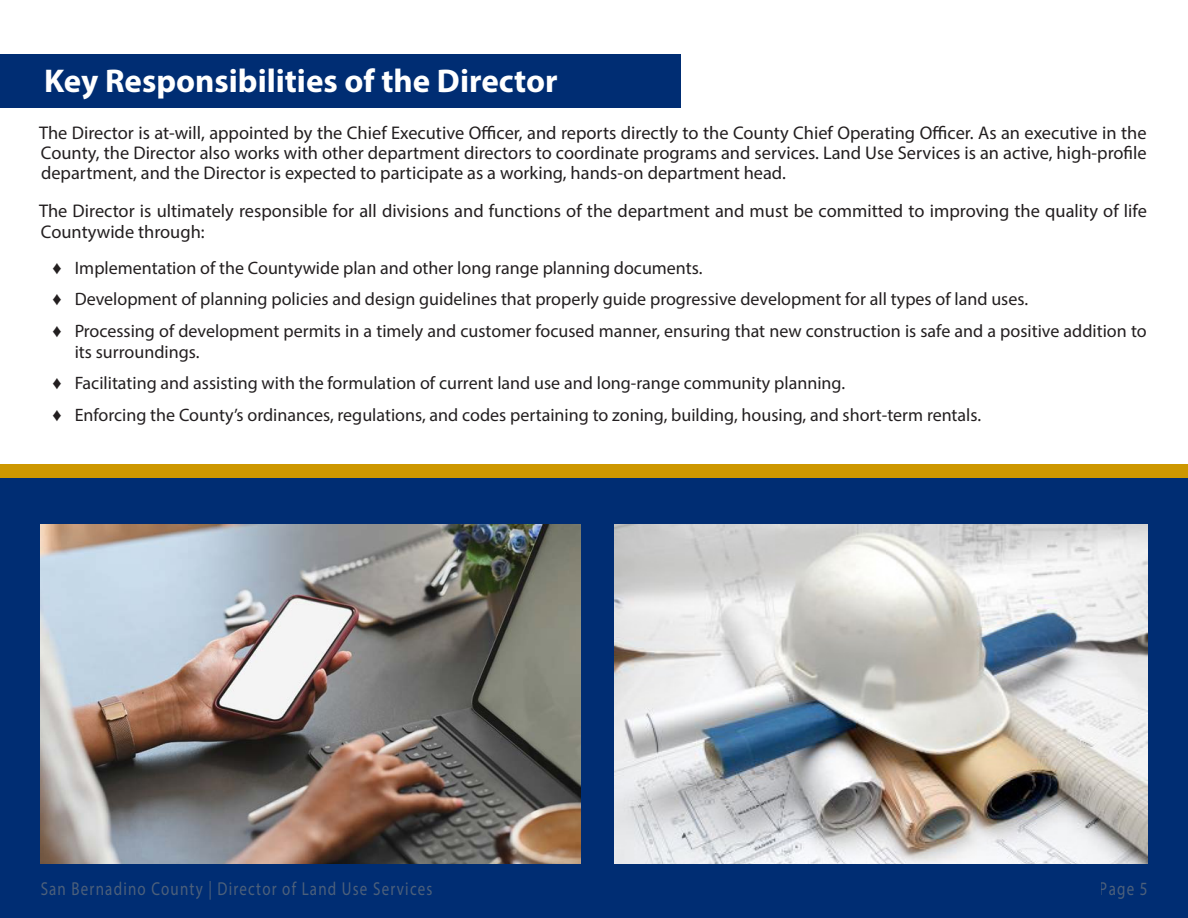
<style>
.page{position:relative;width:1188px;height:918px;background:#fff}
.page>*{position:absolute;margin:0;border:0;box-sizing:border-box;transform-origin:0 0}
.RA_Major_Heading{font:700 33px "Myriad Pro";color:#fff}
.t1{font:18.75px "Myriad Pro";letter-spacing:.08em;color:#777c7e;scale:.8 1}
.t2{font:18.3px/20.2px "Myriad Pro";color:#231f20;text-align:justify}
.t3{font:18px/21px "Myriad Pro";color:#231f20}
.s1{font-family:"Franklin Gothic"}
</style>
<div class="page">
<div style="left:0;top:478px;width:1188px;height:440px;background:#002d73"></div>
<div style="left:0;top:465px;width:1188px;height:13px;background:#cd9700"></div>
<img style="left:614px;top:525px;width:534px;height:339px">
<img style="left:40px;top:525px;width:540px;height:339px">
<div style="left:0;top:54px;width:680px;height:54px;background:#002d73"></div>
<p class="RA_Major_Heading" style="left:44px;top:60px;width:515px">Key Responsibilities of the Director</p>
<p class="t2" style="left:39px;top:122px;width:1109px">The Director is at-will, appointed by the Chief Executive Officer, and reports directly to the County Chief Operating Officer. As an executive in the County, the Director also works with other department directors to coordinate programs and services. Land Use Services is an active, high-profile department, and the Director is expected to participate as a working, hands-on department head.</p>
<p class="t2" style="left:39px;top:201px;width:1109px">The Director is ultimately responsible for all divisions and functions of the department and must be committed to improving the quality of life<br>Countywide through:</p>
<p class="t3" style="left:51px;top:257px;width:653px"><span class="s1">♦</span> Implementation of the Countywide plan and other long range planning documents.</p>
<p class="t3" style="left:51px;top:288px;width:978px"><span class="s1">♦</span> Development of planning policies and design guidelines that properly guide progressive development for all types of land uses.</p>
<p class="t3" style="left:75px;top:320px;width:1074px;text-indent:-23px"><span class="s1">♦</span> Processing of development permits in a timely and customer focused manner, ensuring that new construction is safe and a positive addition to its surroundings.</p>
<p class="t3" style="left:51px;top:372px;width:795px"><span class="s1">♦</span> Facilitating and assisting with the formulation of current land use and long-range community planning.</p>
<p class="t3" style="left:51px;top:404px;width:931px"><span class="s1">♦</span> Enforcing the County’s ordinances, regulations, and codes pertaining to zoning, building, housing, and short-term rentals.</p>
<p class="t1" style="left:40px;top:878px;width:492px">San Bernadino County | Director of Land Use Services</p>
<p class="t1" style="left:1100px;top:877px;width:61px">Page 5</p>
</div>
